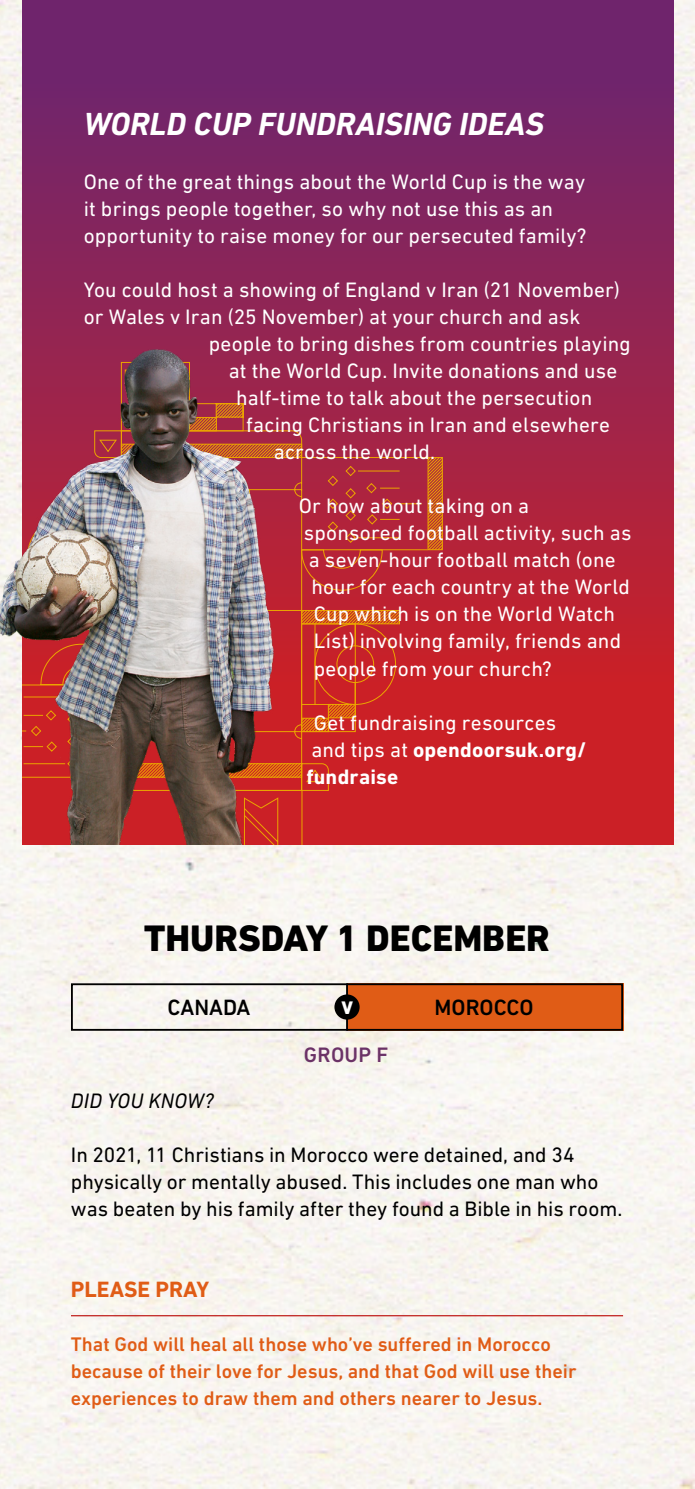
<style>
.page{position:relative;width:695px;height:1489px;background:#fff}
.page>*{position:absolute;margin:0;border:0;box-sizing:border-box;transform-origin:0 0}
.t1{font:800 37.5px "DIN Next LT Pro";color:#000}
.t2{font:italic 700 32.5px "DIN Next LT Pro";color:#fff}
.t3{font:500 22.5px "DIN Next LT Pro";color:#000}
.t4{font:700 22.5px "DIN Next LT Pro";color:#e05c16}
.t5{font:21.25px/27px "DIN Next LT Pro";letter-spacing:.01em;color:#fff}
.t6{font:21.25px/27px "DIN Next LT Pro";color:#000}
.t7{font:italic 21.25px "DIN Next LT Pro";letter-spacing:.01em;color:#000}
.t8{font:500 21.25px "DIN Next LT Pro";letter-spacing:.015em;color:#6b3267}
.t9{font:500 20px/27px "DIN Next LT Pro";color:#e05c16}
.t10{font:800 18.5px "DIN Next LT Pro";color:#fff}
.s1{font-weight:700}
</style>
<div class="page">
<div style="left:0;top:0;width:694px;height:1488px;background:#f8f5f0"></div>
<div style="left:22px;top:0;width:651px;height:844px;background:linear-gradient(to bottom,#682673,#d9201c)"></div>
<svg style="left:302px;top:444px;width:140px;height:374px;background:#c22a2c"></svg>
<svg style="left:295px;top:362px;width:7px;height:482px;background:#c0352c"></svg>
<img style="left:0;top:341px;width:295px;height:503px">
<svg style="left:70px;top:982px;width:554px;height:49px"></svg>
<hr style="left:346px;top:983px;width:2px;height:47px;background:#000">
<div style="left:334px;top:994px;width:25px;height:25px;background:#000;border-radius:50%"></div>
<hr style="left:71px;top:1314px;width:552px;height:2px;background:#c01f1c">
<h2 class="t2" style="left:84px;top:105px;width:462px">WORLD CUP FUNDRAISING IDEAS</h2>
<p class="t5" style="left:84px;top:168px;width:504px">One of the great things about the World Cup is the way it brings people together, so why not use this as an opportunity to raise money for our persecuted family?</p>
<p class="t5" style="left:84px;top:276px;width:537px">You could host a showing of England v Iran (21 November)</p>
<p class="t5" style="left:84px;top:303px;width:498px">or Wales v Iran (25 November) at your church and ask</p>
<p class="t5" style="left:209px;top:330px;width:423px">people to bring dishes from countries playing</p>
<p class="t5" style="left:229px;top:357px;width:390px">at the World Cup. Invite donations and use</p>
<p class="t5" style="left:236px;top:384px;width:357px">half-time to talk about the persecution</p>
<p class="t5" style="left:246px;top:411px;width:365px">facing Christians in Iran and elsewhere</p>
<p class="t5" style="left:274px;top:438px;width:163px">across the world.</p>
<p class="t5" style="left:299px;top:492px;width:232px">Or how about taking on a</p>
<p class="t5" style="left:304px;top:519px;width:329px">sponsored football activity, such as</p>
<p class="t5" style="left:309px;top:546px;width:308px">a seven-hour football match (one</p>
<p class="t5" style="left:311px;top:573px;width:320px">hour for each country at the World</p>
<p class="t5" style="left:314px;top:600px;width:302px">Cup which is on the World Watch</p>
<p class="t5" style="left:314px;top:627px;width:309px">List) involving family, friends and</p>
<p class="t5" style="left:314px;top:654px;width:239px">people from your church?</p>
<p class="t5" style="left:306px;top:708px;width:281px;text-indent:8px">Get fundraising resources and tips at <span class="s1">opendoorsuk.org/ fundraise</span></p>
<h1 class="t1" style="left:144px;top:916px;width:407px">THURSDAY 1 DECEMBER</h1>
<p class="t3" style="left:167px;top:994px;width:84px">CANADA</p>
<p class="t10" style="left:341px;top:996px;width:13px">V</p>
<p class="t3" style="left:434px;top:994px;width:101px">MOROCCO</p>
<p class="t8" style="left:304px;top:1042px;width:86px">GROUP F</p>
<p class="t7" style="left:71px;top:1088px;width:144px">DID YOU KNOW?</p>
<p class="t6" style="left:71px;top:1140px;width:553px">In 2021, 11 Christians in Morocco were detained, and 34 physically or mentally abused. This includes one man who was beaten by his family after they found a Bible in his room.</p>
<p class="t4" style="left:71px;top:1275px;width:140px">PLEASE PRAY</p>
<p class="t9" style="left:71px;top:1330px;width:507px">That God will heal all those who’ve suffered in Morocco because of their love for Jesus, and that God will use their experiences to draw them and others nearer to Jesus.</p>
</div>
